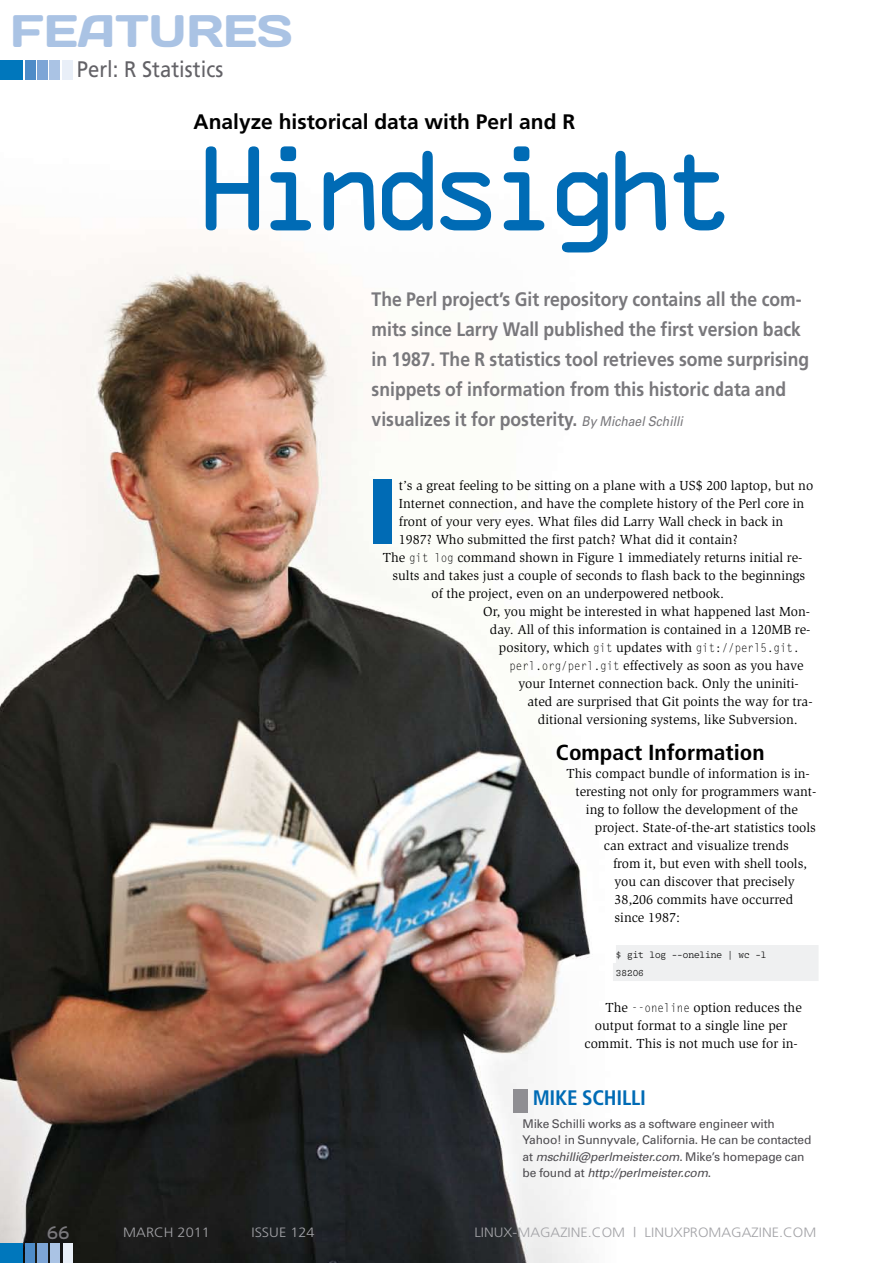
<style>
.page{position:relative;width:893px;height:1263px;background:#fff}
.page>*{position:absolute;margin:0;border:0;box-sizing:border-box;transform-origin:0 0}
.t1{font:108px "OCRA Std";letter-spacing:-.18em;color:#006bb5}
.t2{font:81.75px "Impact";color:#006bb5;scale:1.08 1}
.t3{font:45.45px "Days";color:#aac3e4}
.t4{font:22.5px "Frutiger";color:#636267;scale:.9 1}
.t5{font:700 condensed 21.75px "Frutiger";color:#000;scale:1.08 1}
.t6{font:700 21px "Frutiger";color:#000}
.t7{font:700 condensed 21px "Frutiger";letter-spacing:-.01em;color:#006bb5}
.t8{font:700 19.5px/30px "Frutiger";color:#79787c;scale:.9 1}
.t9{font:18px "Interstate";color:#79787c}
.t10{font:13.5px "Slimbach";color:#000}
.t11{font:300 13.5px "Frutiger";color:#a3a3a7;scale:1.08 1}
.t12{font:12px/16.5px "Univers";letter-spacing:-.015em;color:#4e4c50}
.t13{font:8.85px/18px "Fantabular MVB";color:#000;scale:.9 1}
.s1{font-family:"Univers";font-weight:400;font-style:italic;font-size:13.5px}
.s2{font-family:"Gothic Looser";font-size:12px}
.s3{font-style:italic}
</style>
<div class="page">
<img style="left:0;top:247px;width:591px;height:1016px">
<div style="left:616px;top:945px;width:203px;height:18px;background:#eff0f1"></div>
<div style="left:613px;top:963px;width:206px;height:18px;background:#eff0f1"></div>
<div style="left:513px;top:1089px;width:15px;height:24px;background:#8f8e92"></div>
<div style="left:0;top:61px;width:23px;height:19px;background:#0077bc"></div>
<div style="left:38px;top:61px;width:10px;height:19px;background:#7da5d6"></div>
<div style="left:63px;top:61px;width:10px;height:19px;background:#e9eff8"></div>
<div style="left:25px;top:61px;width:10px;height:19px;background:#4f8cc8"></div>
<div style="left:50px;top:61px;width:10px;height:19px;background:#aac3e4"></div>
<div style="left:0;top:1244px;width:23px;height:19px;background:#0077bc"></div>
<div style="left:38px;top:1244px;width:10px;height:19px;background:#7da5d6"></div>
<div style="left:63px;top:1244px;width:10px;height:19px;background:#e9eff8"></div>
<div style="left:25px;top:1244px;width:10px;height:19px;background:#4f8cc8"></div>
<div style="left:50px;top:1244px;width:10px;height:19px;background:#aac3e4"></div>
<h3 class="t3" style="left:10px;top:2px;width:284px">FEATURES</h3>
<h3 class="t4" style="left:77px;top:56px;width:164px">Perl: R Statistics</h3>
<h3 class="t6" style="left:194px;top:109px;width:383px">Analyze historical data with Perl and R</h3>
<h1 class="t1" style="left:194px;top:143px;width:546px">Hindsight</h1>
<p class="t8" style="left:372px;top:284px;width:488px">The Perl project’s Git repository contains all the com&shy;mits since Larry Wall published the first version back in 1987. The R statistics tool retrieves some surprising snippets of information from this historic data and visualizes it for posterity. <span class="s1">By Michael Schilli</span></p>
<h2 class="t2" style="left:370px;top:462px;width:25px">I</h2>
<p class="t10" style="left:399px;top:478px;width:416px">t’s a great feeling to be sitting on a plane with a US$ 200 laptop, but no</p>
<p class="t10" style="left:399px;top:496px;width:407px">Internet connection, and have the complete history of the Perl core in</p>
<p class="t10" style="left:399px;top:514px;width:386px">front of your very eyes. What files did Larry Wall check in back in</p>
<p class="t10" style="left:399px;top:532px;width:341px">1987? Who submitted the first patch? What did it contain?</p>
<p class="t10" style="left:383px;top:550px;width:421px">The <span class="s2">git log</span> command shown in Figure 1 immediately returns initial re-</p>
<p class="t10" style="left:392px;top:568px;width:414px">sults and takes just a couple of seconds to flash back to the beginnings</p>
<p class="t10" style="left:431px;top:586px;width:294px">of the project, even on an underpowered netbook.</p>
<p class="t10" style="left:483px;top:604px;width:328px">Or, you might be interested in what happened last Mon-</p>
<p class="t10" style="left:490px;top:622px;width:322px">day. All of this information is contained in a 120MB re-</p>
<p class="t10" style="left:499px;top:640px;width:302px">pository, which <span class="s2">git</span> updates with <span class="s2">git://perl5.git.</span></p>
<p class="t10" style="left:509px;top:658px;width:296px"><span class="s2">perl.org/perl.git</span> effectively as soon as you have</p>
<p class="t10" style="left:518px;top:676px;width:282px">your Internet connection back. Only the uniniti-</p>
<p class="t10" style="left:527px;top:694px;width:287px">ated are surprised that Git points the way for tra-</p>
<p class="t10" style="left:538px;top:712px;width:261px">ditional versioning systems, like Subversion.</p>
<h3 class="t5" style="left:556px;top:740px;width:195px">Compact Information</h3>
<p class="t10" style="left:566px;top:766px;width:245px">This compact bundle of information is in-</p>
<p class="t10" style="left:575px;top:784px;width:242px">teresting not only for programmers want-</p>
<p class="t10" style="left:586px;top:802px;width:214px">ing to follow the development of the</p>
<p class="t10" style="left:595px;top:820px;width:223px">project. State-of-the-art statistics tools</p>
<p class="t10" style="left:604px;top:838px;width:186px">can extract and visualize trends</p>
<p class="t10" style="left:613px;top:856px;width:196px">from it, but even with shell tools,</p>
<p class="t10" style="left:614px;top:874px;width:182px">you can discover that precisely</p>
<p class="t10" style="left:614px;top:892px;width:180px">38,206 commits have occurred</p>
<p class="t10" style="left:614px;top:910px;width:67px">since 1987:</p>
<p class="t13" style="left:616px;top:946px;width:169px">$ git log ‑‑oneline | wc ‑l<br>38206</p>
<p class="t10" style="left:605px;top:1000px;width:198px">The <span class="s2">‑‑oneline</span> option reduces the</p>
<p class="t10" style="left:595px;top:1018px;width:194px">output format to a single line per</p>
<p class="t10" style="left:584px;top:1036px;width:215px">commit. This is not much use for in-</p>
<h3 class="t7" style="left:533px;top:1085px;width:112px">Mike Schilli</h3>
<p class="t12" style="left:522px;top:1115px;width:290px">Mike Schilli works as a software engineer with Yahoo! in Sunnyvale, California. He can be contacted at <span class="s3">mschilli@perlmeister.com</span>. Mike’s homepage can be found at <span class="s3">http://perlmeister.com</span>.</p>
<h3 class="t9" style="left:47px;top:1222px;width:24px">66</h3>
<p class="t11" style="left:123px;top:1224px;width:82px">MARCH 2011</p>
<p class="t11" style="left:251px;top:1224px;width:60px">ISSUE 124</p>
<p class="t11" style="left:474px;top:1224px;width:311px">LINUX-MAGAZINE.COM | LINUXPROMAGAZINE.COM</p>
</div>
